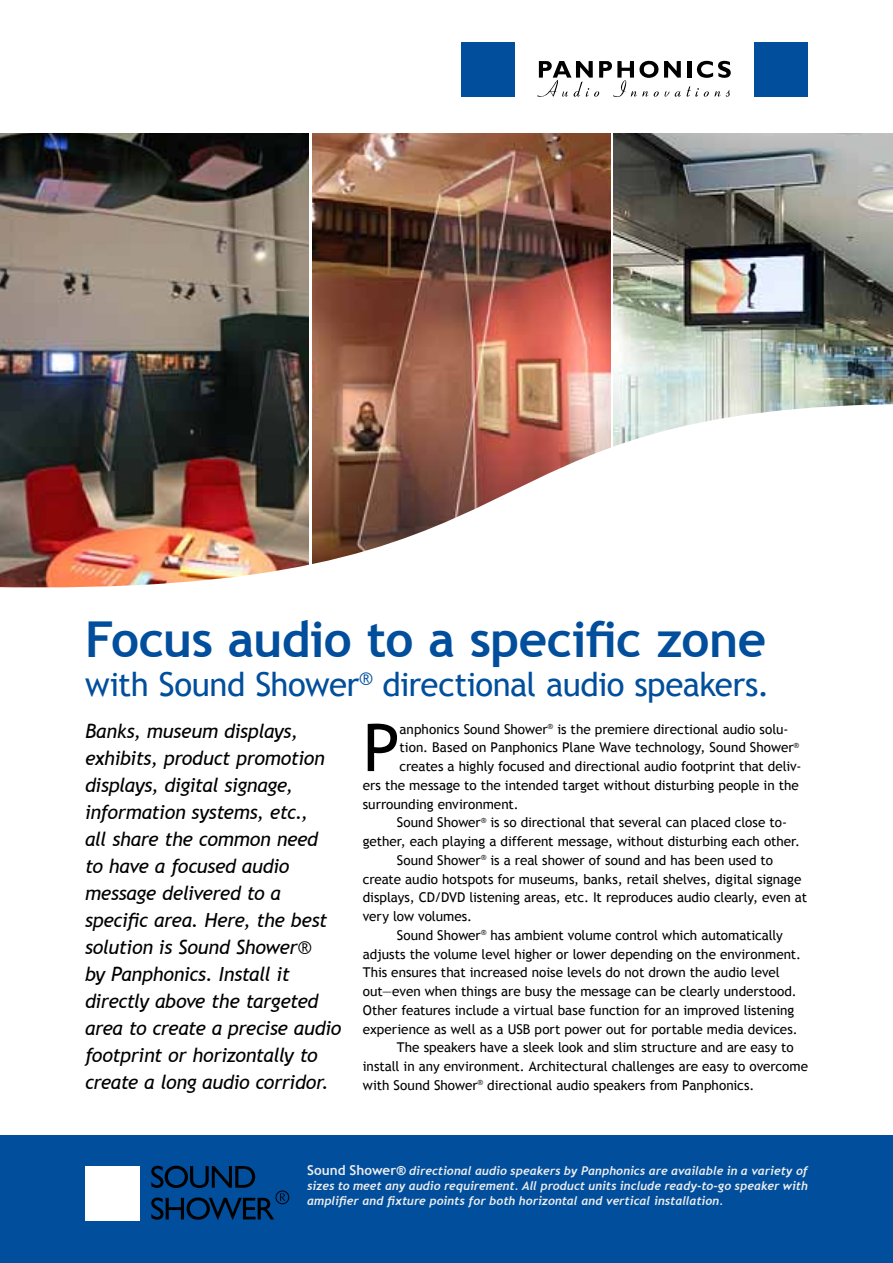
<style>
.page{position:relative;width:893px;height:1263px;background:#fff}
.page>*{position:absolute;margin:0;border:0;box-sizing:border-box;transform-origin:0 0}
.t1{font:65.85px "Trebuchet MS";color:#000}
.t2{font:700 49.5px "Trebuchet MS";letter-spacing:-.015em;color:#004e9c}
.t3{font:33px "Trebuchet MS";letter-spacing:-.02em;color:#004e9c}
.t4{font:italic 19.5px/27px "Trebuchet MS";letter-spacing:-.02em;color:#000}
.t5{font:13.5px "Trebuchet MS";color:#000}
.t6{font:italic 700 12px/15px "Trebuchet";letter-spacing:-.005em;color:#eceded;text-align:justify}
.s1{font-family:"Trebuchet MS";font-style:normal;font-size:13.5px}
</style>
<div class="page">
<img style="left:312px;top:133px;width:299px;height:271px">
<img style="left:0;top:133px;width:308px;height:271px">
<img style="left:614px;top:133px;width:279px;height:271px">
<img style="left:0;top:404px;width:893px;height:184px">
<div style="left:461px;top:43px;width:53px;height:54px;background:#004e9c"></div>
<div style="left:755px;top:43px;width:53px;height:54px;background:#004e9c"></div>
<svg style="left:537px;top:60px;width:194px;height:37px"></svg>
<div style="left:0;top:1135px;width:893px;height:128px;background:#004e9c"></div>
<div style="left:85px;top:1166px;width:55px;height:54px;background:#fff"></div>
<svg style="left:151px;top:1166px;width:104px;height:22px"></svg>
<svg style="left:151px;top:1197px;width:123px;height:23px"></svg>
<svg style="left:280px;top:1193px;width:5px;height:8px"></svg>
<div style="left:276px;top:1191px;width:13px;height:13px;border:1px solid #000;border-radius:50%"></div>
<h2 class="t2" style="left:85px;top:609px;width:683px">Focus audio to a specific zone</h2>
<h3 class="t3" style="left:85px;top:665px;width:686px">with Sound Shower<sup>®</sup> directional audio speakers.</h3>
<p class="t4" style="left:85px;top:718px;width:258px">Banks, museum displays, exhibits, product promotion displays, digital signage, information systems, etc.,<br>all share the common need<br>to have a focused audio message delivered to a specific area. Here, the best solution is Sound Shower®<br>by Panphonics. Install it directly above the targeted area to create a precise audio footprint or horizontally to create a long audio corridor.</p>
<h1 class="t1" style="left:363px;top:709px;width:38px">P</h1>
<p class="t5" style="left:400px;top:721px;width:390px">anphonics Sound Shower<sup>®</sup> is the premiere directional audio solu-</p>
<p class="t5" style="left:400px;top:740px;width:401px">tion. Based on Panphonics Plane Wave technology, Sound Shower<sup>®</sup></p>
<p class="t5" style="left:400px;top:758px;width:403px">creates a highly focused and directional audio footprint that deliv-</p>
<p class="t5" style="left:363px;top:777px;width:438px">ers the message to the intended target without disturbing people in the</p>
<p class="t5" style="left:363px;top:796px;width:157px">surrounding environment.</p>
<p class="t5" style="left:397px;top:815px;width:392px">Sound Shower<sup>®</sup> is so directional that several can placed close to-</p>
<p class="t5" style="left:363px;top:833px;width:439px">gether, each playing a different message, without disturbing each other.</p>
<p class="t5" style="left:397px;top:852px;width:378px">Sound Shower<sup>®</sup> is a real shower of sound and has been used to</p>
<p class="t5" style="left:363px;top:871px;width:440px">create audio hotspots for museums, banks, retail shelves, digital signage</p>
<p class="t5" style="left:363px;top:890px;width:446px">displays, CD/DVD listening areas, etc. It reproduces audio clearly, even at</p>
<p class="t5" style="left:363px;top:908px;width:111px">very low volumes.</p>
<p class="t5" style="left:397px;top:927px;width:388px">Sound Shower<sup>®</sup> has ambient volume control which automatically</p>
<p class="t5" style="left:363px;top:946px;width:440px">adjusts the volume level higher or lower depending on the environment.</p>
<p class="t5" style="left:363px;top:965px;width:418px">This ensures that increased noise levels do not drown the audio level</p>
<p class="t5" style="left:363px;top:983px;width:435px">out—even when things are busy the message can be clearly understood.</p>
<p class="t5" style="left:363px;top:1002px;width:433px">Other features include a virtual base function for an improved listening</p>
<p class="t5" style="left:363px;top:1021px;width:436px">experience as well as a USB port power out for portable media devices.</p>
<p class="t5" style="left:397px;top:1040px;width:398px">The speakers have a sleek look and slim structure and are easy to</p>
<p class="t5" style="left:363px;top:1058px;width:447px">install in any environment. Architectural challenges are easy to overcome</p>
<p class="t5" style="left:363px;top:1077px;width:393px">with Sound Shower<sup>®</sup> directional audio speakers from Panphonics.</p>
<p class="t6" style="left:307px;top:1163px;width:502px"><span class="s1">Sound Shower®</span> directional audio speakers by Panphonics are available in a variety of sizes to meet any audio requirement. All product units include ready-to-go speaker with amplifier and fixture points for both horizontal and vertical installation.</p>
</div>
